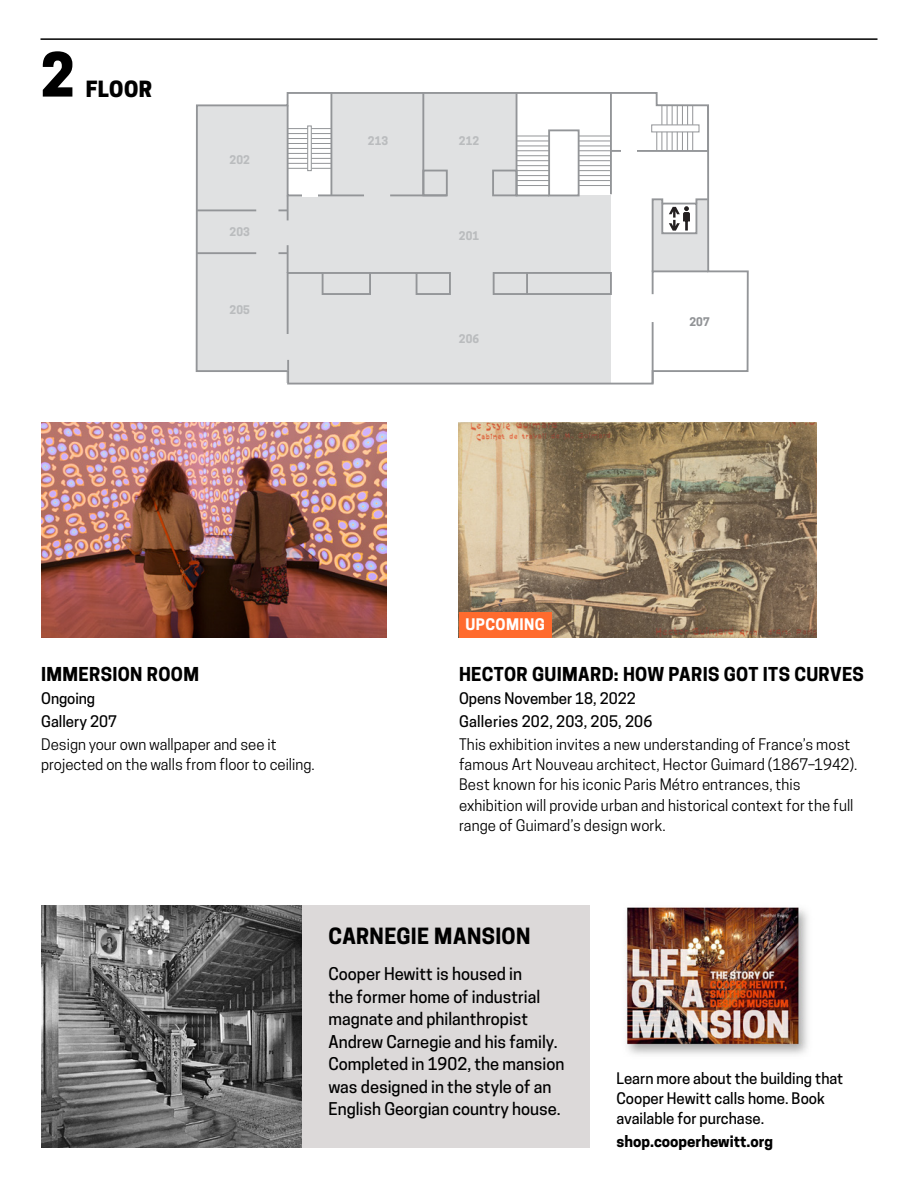
<style>
.page{position:relative;width:918px;height:1188px;background:#fff}
.page>*{position:absolute;margin:0;border:0;box-sizing:border-box;transform-origin:0 0}
.t1{font:800 57px "Cooper Hewitt";color:#000}
.t2{font:700 21px "Cooper Hewitt";letter-spacing:.02em;color:#000}
.t3{font:800 21px "Cooper Hewitt";letter-spacing:.02em;color:#000}
.t4{font:700 18px "Cooper Hewitt";letter-spacing:.02em;color:#000}
.t5{font:500 16.5px/22.5px "Cooper Hewitt";color:#000}
.t6{font:15px/20.2px "Cooper Hewitt";letter-spacing:.005em;color:#000}
.t7{font:500 15px/20.2px "Cooper Hewitt";color:#000}
.t8{font:700 15px "Cooper Hewitt";color:#000}
.t9{font:700 15px "Cooper Hewitt";letter-spacing:.025em;color:#fff}
.t10{font:700 11.25px "Cooper Hewitt";letter-spacing:.01em;color:#babcbe}
.t11{font:700 11.25px "Cooper Hewitt";color:#919396}
</style>
<div class="page">
<img style="left:41px;top:423px;width:346px;height:215px">
<div style="left:41px;top:905px;width:549px;height:243px;background:#dcd9d9"></div>
<svg style="left:195px;top:92px;width:554px;height:293px"></svg>
<hr style="left:652px;top:322px;width:2px;height:62px;background:#939598">
<div style="left:286px;top:271px;width:166px;height:65px;background:#e0e1e2"></div>
<svg style="left:287px;top:360px;width:2px;height:10px"></svg>
<svg style="left:492px;top:271px;width:121px;height:25px;background:#d2d3d4"></svg>
<svg style="left:609px;top:103px;width:101px;height:50px"></svg>
<svg style="left:286px;top:103px;width:80px;height:94px"></svg>
<hr style="left:390px;top:194px;width:57px;height:2px;background:#939598">
<div style="left:548px;top:129px;width:32px;height:67px;border:2px solid #939598"></div>
<hr style="left:610px;top:93px;width:2px;height:101px;background:#939598">
<hr style="left:197px;top:209px;width:59px;height:2px;background:#939598">
<svg style="left:279px;top:209px;width:9px;height:2px"></svg>
<hr style="left:197px;top:252px;width:59px;height:2px;background:#939598">
<svg style="left:279px;top:252px;width:9px;height:2px"></svg>
<hr style="left:422px;top:93px;width:2px;height:102px;background:#939598">
<hr style="left:330px;top:93px;width:2px;height:102px;background:#939598">
<svg style="left:515px;top:92px;width:36px;height:105px"></svg>
<div style="left:322px;top:272px;width:49px;height:23px;border:2px solid #939598"></div>
<div style="left:422px;top:170px;width:26px;height:26px;border:2px solid #939598"></div>
<div style="left:492px;top:170px;width:25px;height:26px;border:2px solid #939598"></div>
<div style="left:621px;top:139px;width:16px;height:18px;background:#fff"></div>
<div style="left:302px;top:185px;width:16px;height:11px;background:#fff"></div>
<svg style="left:651px;top:197px;width:59px;height:99px"></svg>
<img style="left:625px;top:907px;width:183px;height:148px">
<hr style="left:40px;top:38px;width:838px;height:2px;background:#000">
<img style="left:41px;top:905px;width:260px;height:242px">
<img style="left:459px;top:423px;width:358px;height:215px">
<div style="left:459px;top:612px;width:93px;height:26px;background:#ff6b2e"></div>
<h1 class="t1" style="left:40px;top:41px;width:36px">2</h1>
<h2 class="t3" style="left:86px;top:76px;width:68px">FLOOR</h2>
<p class="t10" style="left:230px;top:153px;width:22px">202</p>
<p class="t10" style="left:230px;top:225px;width:22px">203</p>
<p class="t10" style="left:230px;top:303px;width:22px">205</p>
<p class="t10" style="left:368px;top:134px;width:22px">213</p>
<p class="t10" style="left:459px;top:134px;width:22px">212</p>
<p class="t10" style="left:459px;top:229px;width:22px">201</p>
<p class="t10" style="left:459px;top:333px;width:22px">206</p>
<p class="t11" style="left:689px;top:315px;width:22px">207</p>
<p class="t4" style="left:41px;top:664px;width:159px">IMMERSION ROOM</p>
<p class="t7" style="left:41px;top:687px;width:77px;line-height:23px">Ongoing<br>Gallery 207</p>
<p class="t6" style="left:41px;top:734px;width:275px">Design your own wallpaper and see it projected on the walls from floor to ceiling.</p>
<p class="t9" style="left:465px;top:616px;width:81px">UPCOMING</p>
<p class="t4" style="left:459px;top:664px;width:406px">HECTOR GUIMARD: HOW PARIS GOT ITS CURVES</p>
<p class="t7" style="left:459px;top:687px;width:195px;line-height:23px">Opens November 18, 2022<br>Galleries 202, 203, 205, 206</p>
<p class="t6" style="left:459px;top:734px;width:400px">This exhibition invites a new understanding of France’s most famous Art Nouveau architect, Hector Guimard (1867–1942).<br>Best known for his iconic Paris Métro entrances, this exhibition will provide urban and historical context for the full range of Guimard’s design work.</p>
<h2 class="t2" style="left:328px;top:924px;width:204px">CARNEGIE MANSION</h2>
<p class="t5" style="left:328px;top:963px;width:237px">Cooper Hewitt is housed in<br>the former home of industrial magnate and philanthropist<br>Andrew Carnegie and his family.<br>Completed in 1902, the mansion was designed in the style of an<br>English Georgian country house.</p>
<p class="t7" style="left:616px;top:1068px;width:228px">Learn more about the building that<br>Cooper Hewitt calls home. Book available for purchase.</p>
<p class="t8" style="left:616px;top:1133px;width:158px">shop.cooperhewitt.org</p>
</div>
